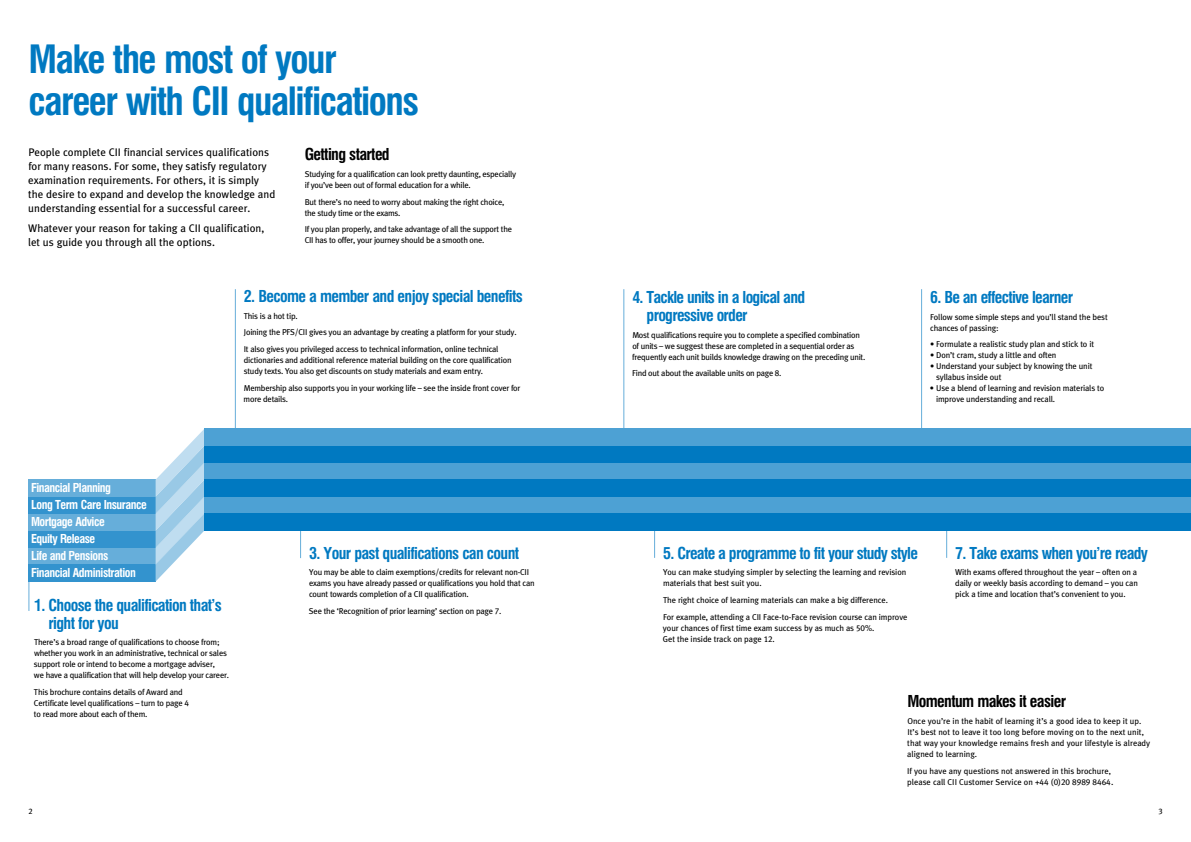
<style>
.page{position:relative;width:1191px;height:842px;background:#fff}
.page>*{position:absolute;margin:0;border:0;box-sizing:border-box;transform-origin:0 0}
.t1{font:700 condensed 38px/42px "Swiss 721 BT";letter-spacing:-.04em;color:#0079c1}
.t2{font:700 condensed 16px/18px "Swiss 721 BT";letter-spacing:-.045em;color:#0079c1}
.t3{font:700 condensed 16px "Swiss 721 BT";letter-spacing:-.04em;color:#000}
.t4{font:700 condensed 12px/17px "Swiss 721 BT";letter-spacing:-.04em;color:#fff}
.t5{font:11px/14px "Cii Meta Plus";color:#000}
.t6{font:8.5px/11px "Cii Meta Plus";letter-spacing:-.025em;color:#000}
.t7{font:8.5px/11px "Cii Meta Plus";color:#000}
.t8{font:8px "Cii Meta Plus";color:#000}
.s1{font-size:9px}
</style>
<div class="page">
<hr style="left:946px;top:487px;width:1px;height:71px;background:#66aeda">
<hr style="left:654px;top:494px;width:1px;height:64px;background:#66aeda">
<hr style="left:235px;top:289px;width:1px;height:177px;background:#66aeda">
<hr style="left:28px;top:559px;width:1px;height:52px;background:#66aeda">
<hr style="left:921px;top:289px;width:1px;height:185px;background:#66aeda">
<hr style="left:623px;top:289px;width:1px;height:180px;background:#66aeda">
<hr style="left:300px;top:500px;width:1px;height:58px;background:#66aeda">
<div style="left:28px;top:548px;width:128px;height:17px;background:#66aeda"></div>
<div style="left:28px;top:531px;width:128px;height:17px;background:#3393ce"></div>
<div style="left:28px;top:514px;width:127px;height:17px;background:#66aeda"></div>
<div style="left:28px;top:497px;width:127px;height:17px;background:#3393ce"></div>
<div style="left:28px;top:564px;width:127px;height:17px;background:#3393ce"></div>
<div style="left:204px;top:497px;width:987px;height:17px;background:#4da1d4"></div>
<div style="left:204px;top:462px;width:987px;height:17px;background:#4da1d4"></div>
<div style="left:204px;top:446px;width:987px;height:17px;background:#0079c1"></div>
<div style="left:204px;top:513px;width:987px;height:17px;background:#0079c1"></div>
<div style="left:204px;top:479px;width:987px;height:18px;background:#0079c1"></div>
<div style="left:28px;top:480px;width:127px;height:17px;background:#66aeda"></div>
<svg style="left:156px;top:429px;width:48px;height:152px"></svg>
<div style="left:204px;top:429px;width:987px;height:17px;background:#4da1d4"></div>
<h1 class="t1" style="left:28px;top:38px;width:392px">Make the most of your career with CII qualifications</h1>
<p class="t5" style="left:28px;top:145px;width:249px">People complete CII financial services qualifications for many reasons. For some, they satisfy regulatory examination requirements. For others, it is simply the desire to expand and develop the knowledge and understanding essential for a successful career.</p>
<p class="t5" style="left:28px;top:221px;width:238px">Whatever your reason for taking a CII qualification, let us guide you through all the options.</p>
<h2 class="t3" style="left:305px;top:145px;width:86px">Getting started</h2>
<p class="t6" style="left:305px;top:168px;width:213px">Studying for a qualification can look pretty daunting, especially if you’ve been out of formal education for a while.</p>
<p class="t6" style="left:305px;top:196px;width:201px">But there’s no need to worry about making the right choice, the study time or the exams.</p>
<p class="t6" style="left:305px;top:224px;width:209px">If you plan properly, and take advantage of all the support the<br>CII has to offer, your journey should be a smooth one.</p>
<h2 class="t2" style="left:244px;top:287px;width:280px">2. Become a member and enjoy special benefits</h2>
<p class="t6" style="left:244px;top:307px;width:274px;line-height:16.7px">This is a hot tip.<br>Joining the PFS/CII gives you an advantage by creating a platform for your study.<br>It also gives you privileged access to technical information, online technical</p>
<p class="t6" style="left:244px;top:355px;width:269px">dictionaries and additional reference material building on the core qualification study texts. You also get discounts on study materials and exam entry.</p>
<p class="t6" style="left:244px;top:382px;width:278px">Membership also supports you in your working life – see the inside front cover for more details.</p>
<h3 class="t4" style="left:31px;top:479px;width:117px">Financial Planning<br>Long Term Care Insurance<br>Mortgage Advice<br>Equity Release<br>Life and Pensions<br>Financial Administration</h3>
<h2 class="t2" style="left:48px;top:596px;width:175px;text-indent:-14px">1. Choose the qualification that’s right for you</h2>
<p class="t6" style="left:34px;top:637px;width:197px">There’s a broad range of qualifications to choose from; whether you work in an administrative, technical or sales support role or intend to become a mortgage adviser,<br>we have a qualification that will help develop your career.</p>
<p class="t6" style="left:34px;top:686px;width:157px">This brochure contains details of Award and<br>Certificate level qualifications – turn to page 4 to read more about each of them.</p>
<h2 class="t2" style="left:309px;top:544px;width:212px">3. Your past qualifications can count</h2>
<p class="t6" style="left:309px;top:567px;width:227px">You may be able to claim exemptions/credits for relevant non-CII exams you have already passed or qualifications you hold that can count towards completion of a CII qualification.</p>
<p class="t6" style="left:309px;top:605px;width:194px">See the ‘Recognition of prior learning’ section on page 7.</p>
<h2 class="t2" style="left:646px;top:288px;width:160px;text-indent:-14px">4. Tackle units in a logical and progressive order</h2>
<p class="t6" style="left:632px;top:329px;width:235px">Most qualifications require you to complete a specified combination of units – we suggest these are completed in a sequential order as frequently each unit builds knowledge drawing on the preceding unit.</p>
<p class="t6" style="left:632px;top:368px;width:151px">Find out about the available units on page 8.</p>
<h2 class="t2" style="left:930px;top:288px;width:145px">6. Be an effective learner</h2>
<p class="t6" style="left:930px;top:311px;width:179px">Follow some simple steps and you’ll stand the best chances of passing:</p>
<p class="t6" style="left:930px;top:339px;width:166px">• Formulate a realistic study plan and stick to it</p>
<p class="t6" style="left:930px;top:350px;width:128px">• Don’t cram, study a little and often</p>
<p class="t6" style="left:936px;top:361px;width:158px;text-indent:-6px">• Understand your subject by knowing the unit syllabus inside out</p>
<p class="t6" style="left:936px;top:383px;width:170px;text-indent:-6px">• Use a blend of learning and revision materials to improve understanding and recall.</p>
<h2 class="t2" style="left:663px;top:544px;width:256px">5. Create a programme to fit your study style</h2>
<p class="t6" style="left:663px;top:567px;width:245px">You can make studying simpler by selecting the learning and revision materials that best suit you.</p>
<p class="t6" style="left:663px;top:591px;width:246px;line-height:16.7px">The right choice of learning materials can make a big difference.<br>For example, attending a CII Face-to-Face revision course can improve</p>
<p class="t6" style="left:663px;top:622px;width:213px">your chances of first time exam success by as much as 50%.<br>Get the inside track on page 12.</p>
<h2 class="t2" style="left:955px;top:544px;width:194px">7. Take exams when you’re ready</h2>
<p class="t6" style="left:955px;top:567px;width:184px;text-align:justify">With exams offered throughout the year – often on a daily or weekly basis according to demand – you can pick a time and location that’s convenient to you.</p>
<h2 class="t3" style="left:907px;top:692px;width:160px">Momentum makes it easier</h2>
<p class="t7" style="left:907px;top:715px;width:244px">Once you’re in the habit of learning it’s a good idea to keep it up.<br>It’s best not to leave it too long before moving on to the next unit, that way your knowledge remains fresh and your lifestyle is already aligned to learning.</p>
<p class="t7" style="left:907px;top:765px;width:208px">If you have any questions not answered in this brochure, please call CII Customer Service on +44 (0)20 8989 8464<span class="s1">.</span></p>
<p class="t8" style="left:28px;top:806px;width:6px">2</p>
<p class="t8" style="left:1158px;top:806px;width:6px">3</p>
</div>
